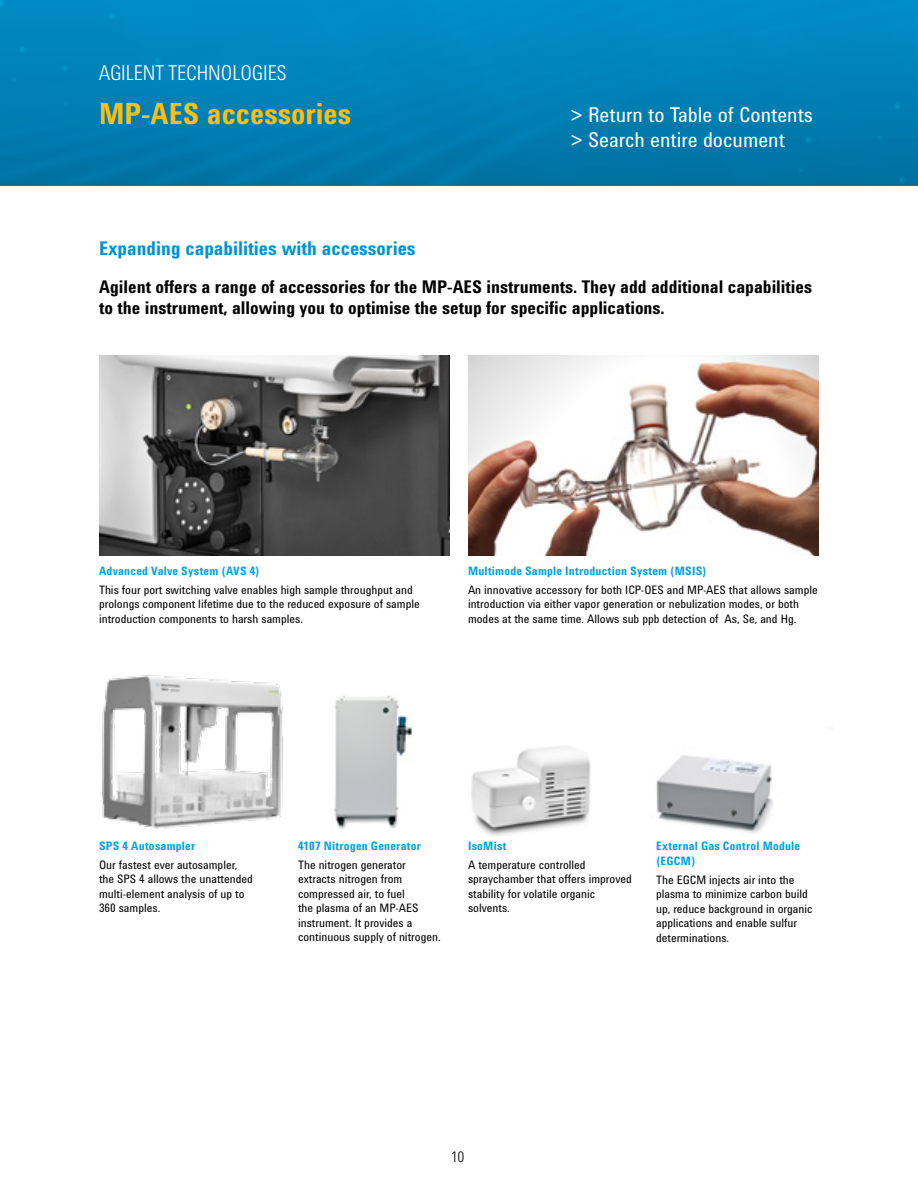
<style>
.page{position:relative;width:918px;height:1188px;background:#fff}
.page>*{position:absolute;margin:0;border:0;box-sizing:border-box;transform-origin:0 0}
.t1{font:700 30px "Agilent Condensed CFF";color:#febe10}
.t2{font:21px/25.2px "Agilent Condensed CFF";color:#fff}
.t3{font:300 21px "Agilent Condensed CFF";color:#fff}
.t4{font:700 19.5px "Agilent Condensed CFF";color:#0093d0}
.t5{font:700 18px/21.6px "Agilent Condensed CFF";color:#000}
.t6{font:300 15px "Agilent Condensed CFF";color:#000}
.t7{font:12px/14.4px "Agilent Condensed CFF";color:#000}
.t8{font:700 12px/15px "Agilent Condensed CFF";letter-spacing:.02em;color:#00a1e4}
</style>
<div class="page">
<img style="left:0;top:0;width:918px;height:185px">
<img style="left:471px;top:746px;width:120px;height:90px">
<img style="left:99px;top:355px;width:351px;height:201px">
<img style="left:102px;top:675px;width:181px;height:154px">
<img style="left:468px;top:355px;width:351px;height:201px">
<img style="left:656px;top:728px;width:177px;height:105px">
<img style="left:334px;top:695px;width:79px;height:135px">
<h2 class="t3" style="left:99px;top:57px;width:189px">AGILENT TECHNOLOGIES</h2>
<h1 class="t1" style="left:99px;top:91px;width:254px">MP-AES accessories</h1>
<h2 class="t2" style="left:571px;top:101px;width:244px">&gt; Return to Table of Contents &gt; Search entire document</h2>
<h3 class="t4" style="left:99px;top:234px;width:318px">Expanding capabilities with accessories</h3>
<h3 class="t5" style="left:99px;top:275px;width:715px">Agilent offers a range of accessories for the MP-AES instruments. They add additional capabilities to the instrument, allowing you to optimise the setup for specific applications.</h3>
<p class="t8" style="left:99px;top:563px;width:162px">Advanced Valve System (AVS 4)</p>
<p class="t7" style="left:99px;top:582px;width:322px">This four port switching valve enables high sample throughput and prolongs component lifetime due to the reduced exposure of sample introduction components to harsh samples.</p>
<p class="t8" style="left:468px;top:563px;width:240px">Multimode Sample Introduction System (MSIS)</p>
<p class="t7" style="left:468px;top:582px;width:351px">An innovative accessory for both ICP-OES and MP-AES that allows sample introduction via either vapor generation or nebulization modes, or both modes at the same time. Allows sub ppb detection of As, Se, and Hg.</p>
<p class="t8" style="left:99px;top:838px;width:98px">SPS 4 Autosampler</p>
<p class="t7" style="left:99px;top:857px;width:155px">Our fastest ever autosampler, the SPS 4 allows the unattended multi-element analysis of up to<br>360 samples.</p>
<p class="t8" style="left:298px;top:838px;width:124px">4107 Nitrogen Generator</p>
<p class="t7" style="left:298px;top:857px;width:144px">The nitrogen generator extracts nitrogen from compressed air, to fuel<br>the plasma of an MP-AES instrument. It provides a continuous supply of nitrogen.</p>
<p class="t8" style="left:468px;top:838px;width:40px">IsoMist</p>
<p class="t7" style="left:468px;top:857px;width:165px">A temperature controlled spraychamber that offers improved stability for volatile organic solvents.</p>
<p class="t8" style="left:656px;top:838px;width:146px">External Gas Control Module (EGCM)</p>
<p class="t7" style="left:656px;top:872px;width:158px">The EGCM injects air into the plasma to minimize carbon build up, reduce background in organic applications and enable sulfur determinations.</p>
<p class="t6" style="left:451px;top:1145px;width:15px">10</p>
</div>
